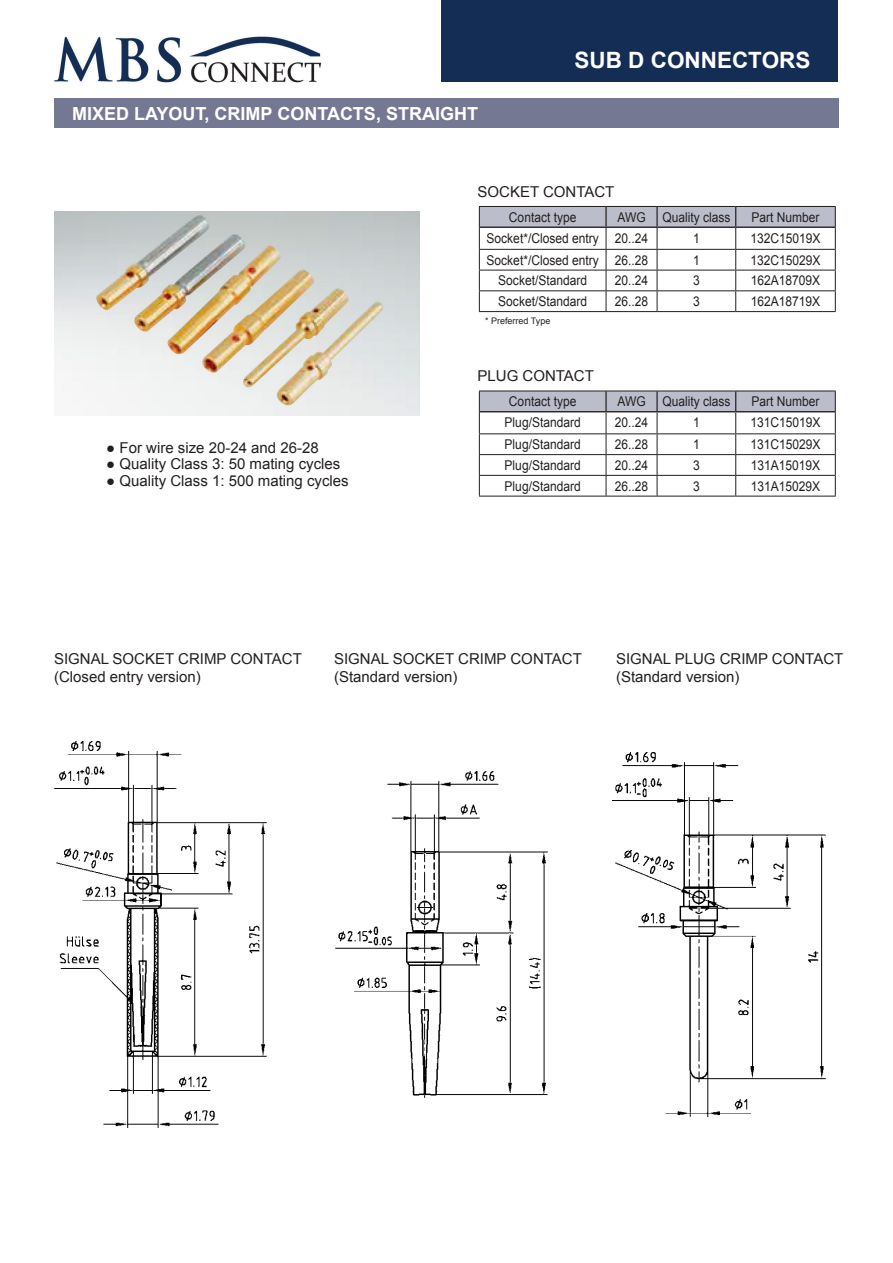
<style>
.page{position:relative;width:893px;height:1263px;background:#fff}
.page>*{position:absolute;margin:0;border:0;box-sizing:border-box;transform-origin:0 0}
.t1{font:700 22.5px "Arial";color:#fff}
.t2{font:700 18px "Arial";color:#fff}
.t3{font:15px "Arial";color:#231f20}
.t4{font:13.5px "Arial";color:#231f20;scale:.89 1}
.t5{font:9px "Arial";color:#231f20}
</style>
<div class="page">
<img style="left:54px;top:36px;width:268px;height:47px">
<div style="left:441px;top:0;width:397px;height:82px;background:#142d54"></div>
<svg style="left:479px;top:206px;width:357px;height:105px"></svg>
<hr style="left:479px;top:311px;width:127px;height:1px;background:#231f20">
<hr style="left:606px;top:311px;width:51px;height:1px;background:#231f20">
<hr style="left:657px;top:311px;width:79px;height:1px;background:#231f20">
<hr style="left:736px;top:311px;width:100px;height:1px;background:#231f20">
<div style="left:54px;top:98px;width:785px;height:30px;background:#757893"></div>
<img style="left:54px;top:211px;width:366px;height:205px">
<svg style="left:479px;top:391px;width:357px;height:105px"></svg>
<hr style="left:479px;top:496px;width:127px;height:1px;background:#231f20">
<hr style="left:606px;top:496px;width:51px;height:1px;background:#231f20">
<hr style="left:657px;top:496px;width:79px;height:1px;background:#231f20">
<hr style="left:736px;top:496px;width:100px;height:1px;background:#231f20">
<img style="left:54px;top:741px;width:213px;height:387px">
<img style="left:335px;top:772px;width:213px;height:325px">
<img style="left:613px;top:753px;width:212px;height:363px">
<p class="t2" style="left:72px;top:102px;width:407px">MIXED LAYOUT, CRIMP CONTACTS, STRAIGHT</p>
<p class="t1" style="left:574px;top:46px;width:237px">SUB D CONNECTORS</p>
<p class="t3" style="left:477px;top:182px;width:138px">SOCKET CONTACT</p>
<p class="t4" style="left:509px;top:208px;width:77px">Contact type</p>
<p class="t4" style="left:617px;top:208px;width:33px">AWG</p>
<p class="t4" style="left:662px;top:208px;width:78px">Quality class</p>
<p class="t4" style="left:751px;top:208px;width:78px">Part Number</p>
<p class="t4" style="left:487px;top:229px;width:128px">Socket*/Closed entry</p>
<p class="t4" style="left:615px;top:229px;width:39px">20..24</p>
<p class="t4" style="left:693px;top:229px;width:9px">1</p>
<p class="t4" style="left:750px;top:229px;width:80px">132C15019X</p>
<p class="t4" style="left:487px;top:251px;width:128px">Socket*/Closed entry</p>
<p class="t4" style="left:615px;top:251px;width:39px">26..28</p>
<p class="t4" style="left:693px;top:251px;width:9px">1</p>
<p class="t4" style="left:750px;top:251px;width:80px">132C15029X</p>
<p class="t4" style="left:498px;top:272px;width:101px">Socket/Standard</p>
<p class="t4" style="left:615px;top:272px;width:39px">20..24</p>
<p class="t4" style="left:693px;top:272px;width:9px">3</p>
<p class="t4" style="left:751px;top:272px;width:80px">162A18709X</p>
<p class="t4" style="left:498px;top:293px;width:101px">Socket/Standard</p>
<p class="t4" style="left:615px;top:293px;width:39px">26..28</p>
<p class="t4" style="left:693px;top:293px;width:9px">3</p>
<p class="t4" style="left:751px;top:293px;width:80px">162A18719X</p>
<p class="t3" style="left:106px;top:438px;width:214px">● For wire size 20-24 and 26-28</p>
<p class="t3" style="left:106px;top:454px;width:236px">● Quality Class 3: 50 mating cycles</p>
<p class="t3" style="left:106px;top:471px;width:244px">● Quality Class 1: 500 mating cycles</p>
<p class="t5" style="left:485px;top:315px;width:67px">* Preferred Type</p>
<p class="t3" style="left:477px;top:366px;width:118px">PLUG CONTACT</p>
<p class="t4" style="left:509px;top:393px;width:77px">Contact type</p>
<p class="t4" style="left:617px;top:393px;width:33px">AWG</p>
<p class="t4" style="left:662px;top:393px;width:78px">Quality class</p>
<p class="t4" style="left:751px;top:393px;width:78px">Part Number</p>
<p class="t4" style="left:505px;top:414px;width:87px">Plug/Standard</p>
<p class="t4" style="left:615px;top:414px;width:39px">20..24</p>
<p class="t4" style="left:693px;top:414px;width:9px">1</p>
<p class="t4" style="left:750px;top:414px;width:80px">131C15019X</p>
<p class="t4" style="left:505px;top:436px;width:87px">Plug/Standard</p>
<p class="t4" style="left:615px;top:436px;width:39px">26..28</p>
<p class="t4" style="left:693px;top:436px;width:9px">1</p>
<p class="t4" style="left:750px;top:436px;width:80px">131C15029X</p>
<p class="t4" style="left:505px;top:456px;width:87px">Plug/Standard</p>
<p class="t4" style="left:615px;top:456px;width:39px">20..24</p>
<p class="t4" style="left:693px;top:456px;width:9px">3</p>
<p class="t4" style="left:751px;top:456px;width:80px">131A15019X</p>
<p class="t4" style="left:505px;top:477px;width:87px">Plug/Standard</p>
<p class="t4" style="left:615px;top:477px;width:39px">26..28</p>
<p class="t4" style="left:693px;top:477px;width:9px">3</p>
<p class="t4" style="left:751px;top:477px;width:80px">131A15029X</p>
<p class="t3" style="left:54px;top:649px;width:249px">SIGNAL SOCKET CRIMP CONTACT</p>
<p class="t3" style="left:54px;top:667px;width:148px">(Closed entry version)</p>
<p class="t3" style="left:334px;top:649px;width:249px">SIGNAL SOCKET CRIMP CONTACT</p>
<p class="t3" style="left:334px;top:667px;width:125px">(Standard version)</p>
<p class="t3" style="left:616px;top:649px;width:229px">SIGNAL PLUG CRIMP CONTACT</p>
<p class="t3" style="left:616px;top:667px;width:125px">(Standard version)</p>
</div>
